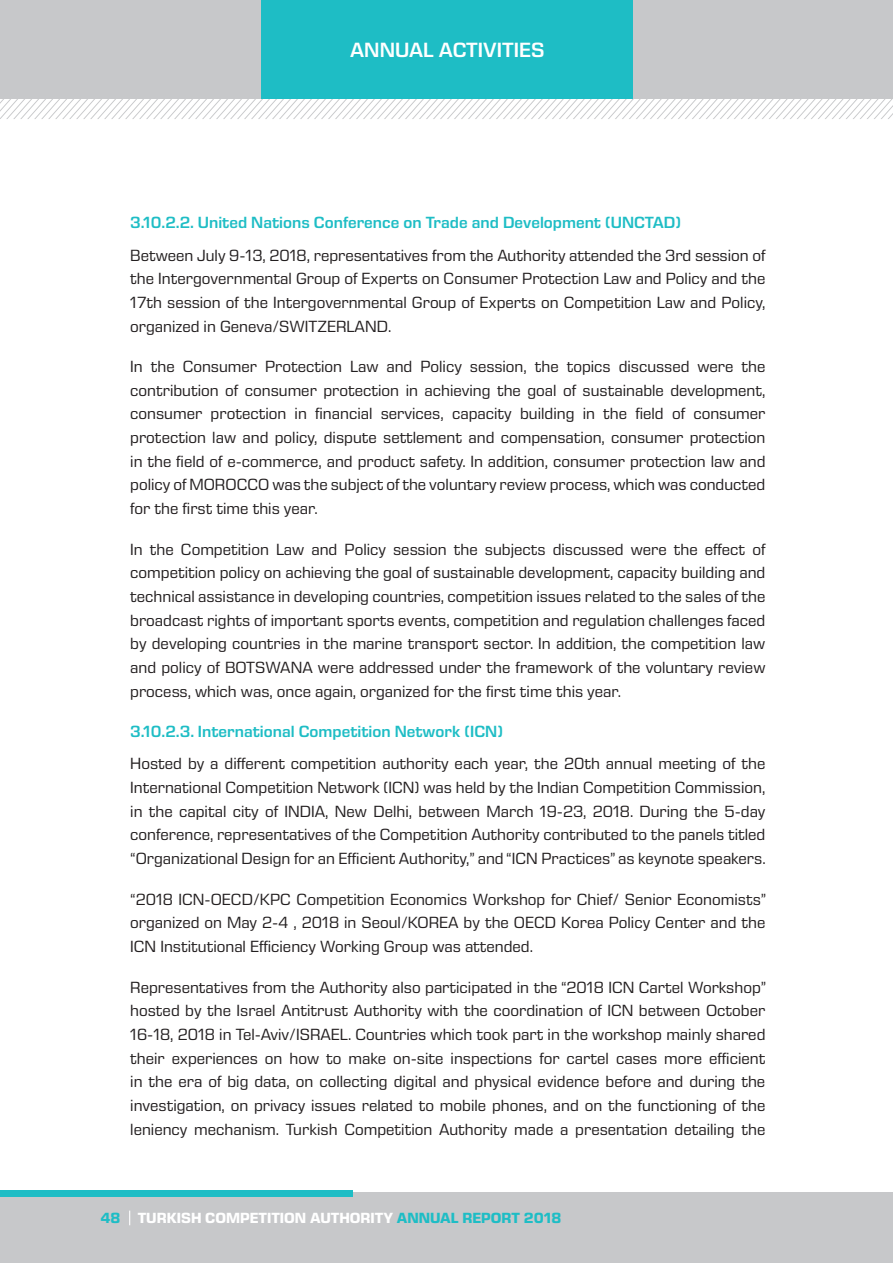
<style>
.page{position:relative;width:893px;height:1263px;background:#fff}
.page>*{position:absolute;margin:0;border:0;box-sizing:border-box;transform-origin:0 0}
.t1{font:600 21px "Eurostile Next LT Pro";color:#fff}
.t2{font:16.5px/23.7px "Eurostile Next LT Pro";color:#231f20;text-align:justify}
.t3{font:600 16.5px "Eurostile Next LT Pro";color:#1ebdc5}
.t4{font:700 15px "Eurostile Next LT Pro";color:#fff}
.s1{color:#1ebdc5}
</style>
<div class="page">
<div style="left:0;top:1193px;width:893px;height:70px;background:#c7c8ca"></div>
<svg style="left:0;top:98px;width:893px;height:21px"></svg>
<svg style="left:129px;top:1210px;width:1px;height:15px"></svg>
<div style="left:0;top:0;width:261px;height:98px;background:#c7c8ca"></div>
<div style="left:261px;top:0;width:373px;height:98px;background:#1ebdc5"></div>
<div style="left:0;top:1191px;width:352px;height:6px;background:#1ebdc5"></div>
<div style="left:634px;top:0;width:259px;height:98px;background:#c7c8ca"></div>
<p class="t1" style="left:350px;top:39px;width:196px">ANNUAL ACTIVITIES</p>
<p class="t3" style="left:130px;top:214px;width:552px">3.10.2.2. United Nations Conference on Trade and Development (UNCTAD)</p>
<p class="t2" style="left:130px;top:243px;width:637px">Between July 9-13, 2018, representatives from the Authority attended the 3rd session of the Intergovernmental Group of Experts on Consumer Protection Law and Policy and the 17th session of the Intergovernmental Group of Experts on Competition Law and Policy, organized in Geneva/SWITZERLAND.</p>
<p class="t2" style="left:130px;top:355px;width:637px">In the Consumer Protection Law and Policy session, the topics discussed were the contribution of consumer protection in achieving the goal of sustainable development, consumer protection in financial services, capacity building in the field of consumer protection law and policy, dispute settlement and compensation, consumer protection in the field of e-commerce, and product safety. In addition, consumer protection law and policy of MOROCCO was the subject of the voluntary review process, which was conducted for the first time this year.</p>
<p class="t2" style="left:130px;top:537px;width:637px">In the Competition Law and Policy session the subjects discussed were the effect of competition policy on achieving the goal of sustainable development, capacity building and technical assistance in developing countries, competition issues related to the sales of the broadcast rights of important sports events, competition and regulation challenges faced by developing countries in the marine transport sector. In addition, the competition law and policy of BOTSWANA were addressed under the framework of the voluntary review process, which was, once again, organized for the first time this year.</p>
<p class="t3" style="left:130px;top:722px;width:374px">3.10.2.3. International Competition Network (ICN)</p>
<p class="t2" style="left:130px;top:752px;width:637px">Hosted by a different competition authority each year, the 20th annual meeting of the International Competition Network (ICN) was held by the Indian Competition Commission, in the capital city of INDIA, New Delhi, between March 19-23, 2018. During the 5-day conference, representatives of the Competition Authority contributed to the panels titled “Organizational Design for an Efficient Authority,” and “ICN Practices” as keynote speakers.</p>
<p class="t2" style="left:130px;top:887px;width:638px">“2018 ICN-OECD/KPC Competition Economics Workshop for Chief/ Senior Economists” organized on May 2-4 , 2018 in Seoul/KOREA by the OECD Korea Policy Center and the ICN Institutional Efficiency Working Group was attended.</p>
<p class="t2" style="left:130px;top:975px;width:638px">Representatives from the Authority also participated in the “2018 ICN Cartel Workshop” hosted by the Israel Antitrust Authority with the coordination of ICN between October 16-18, 2018 in Tel-Aviv/ISRAEL. Countries which took part in the workshop mainly shared their experiences on how to make on-site inspections for cartel cases more efficient in the era of big data, on collecting digital and physical evidence before and during the investigation, on privacy issues related to mobile phones, and on the functioning of the leniency mechanism. Turkish Competition Authority made a presentation detailing the</p>
<p class="t4" style="left:101px;top:1209px;width:462px"><span class="s1">48</span> TURKISH COMPETITION AUTHORITY <span class="s1">ANNUAL REPORT 2018</span></p>
</div>
